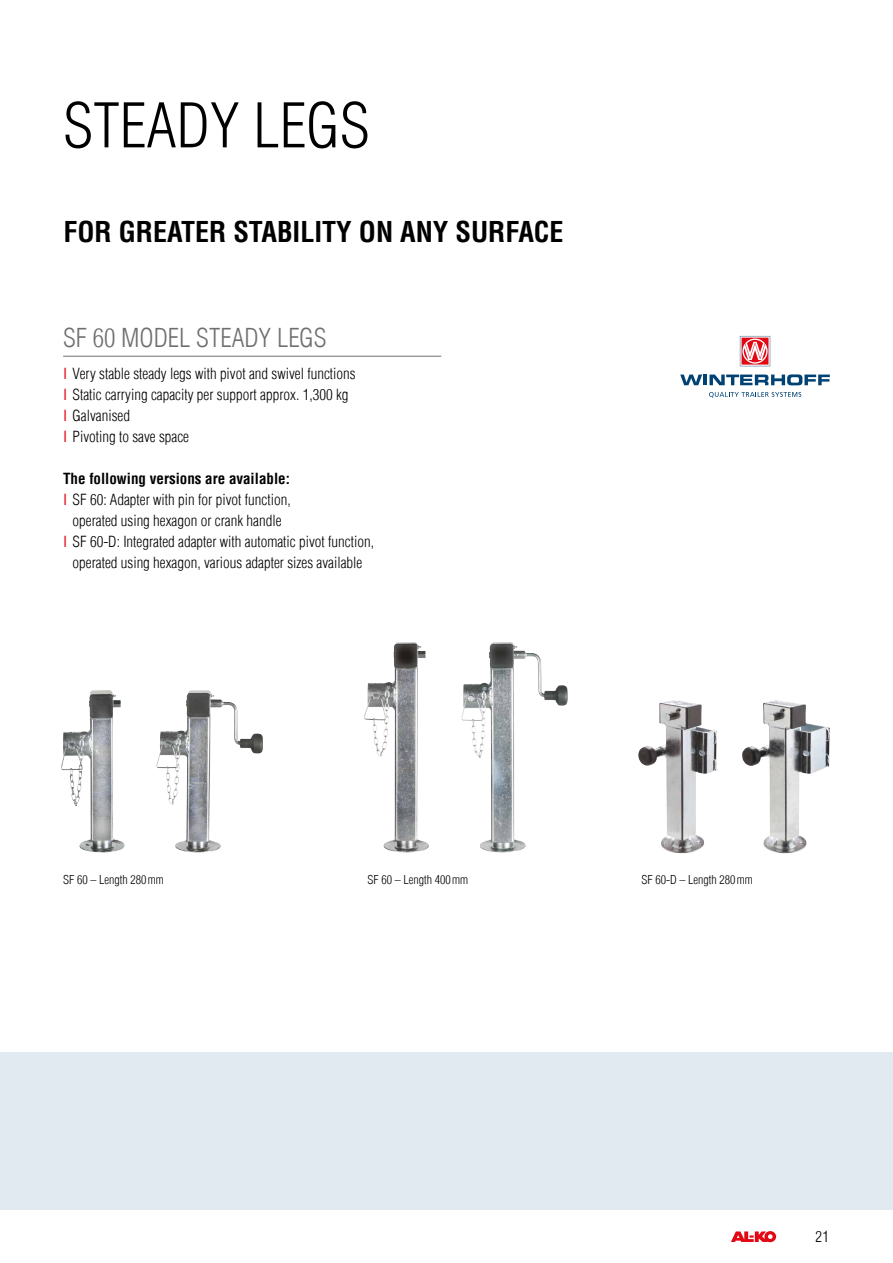
<style>
.page{position:relative;width:893px;height:1263px;background:#fff}
.page>*{position:absolute;margin:0;border:0;box-sizing:border-box;transform-origin:0 0}
.t1{font:300 condensed 60px "Helvetica Com";color:#000}
.t2{font:700 condensed 28.05px "Helvetica Com";color:#000}
.t3{font:300 condensed 25.5px "Helvetica Com";color:#706f6f}
.t4{font:300 condensed 15px/21px "Helvetica Com";color:#000}
.t5{font:700 condensed 15px "Helvetica Com";color:#000}
.t6{font:300 condensed 12px "Helvetica Com";color:#000}
.s1{font-weight:400;color:#e30613}
</style>
<div class="page">
<svg style="left:731px;top:1231px;width:45px;height:11px"></svg>
<div style="left:0;top:1052px;width:893px;height:158px;background:#e1eaf0"></div>
<svg style="left:680px;top:374px;width:150px;height:11px"></svg>
<svg style="left:740px;top:336px;width:30px;height:30px"></svg>
<svg style="left:709px;top:392px;width:92px;height:6px"></svg>
<img style="left:156px;top:691px;width:95px;height:162px">
<img style="left:61px;top:690px;width:64px;height:163px">
<img style="left:364px;top:642px;width:65px;height:210px">
<img style="left:461px;top:642px;width:65px;height:211px">
<img style="left:638px;top:700px;width:79px;height:153px">
<img style="left:742px;top:700px;width:88px;height:154px">
<hr style="left:63px;top:356px;width:378px;height:1px;background:#706f6f">
<h1 class="t1" style="left:63px;top:88px;width:308px">STEADY LEGS</h1>
<h2 class="t2" style="left:63px;top:213px;width:502px">FOR GREATER STABILITY ON ANY SURFACE</h2>
<h3 class="t3" style="left:63px;top:322px;width:265px">SF 60 MODEL STEADY LEGS</h3>
<p class="t4" style="left:63px;top:363px;width:294px"><span class="s1">I</span> Very stable steady legs with pivot and swivel functions <span class="s1">I</span> Static carrying capacity per support approx. 1,300 kg <span class="s1">I</span> Galvanised<br><span class="s1">I</span> Pivoting to save space</p>
<p class="t5" style="left:63px;top:469px;width:228px">The following versions are available:</p>
<p class="t4" style="left:63px;top:489px;width:229px"><span class="s1">I</span> SF 60: Adapter with pin for pivot function,</p>
<p class="t4" style="left:73px;top:510px;width:211px">operated using hexagon or crank handle</p>
<p class="t4" style="left:63px;top:531px;width:312px"><span class="s1">I</span> SF 60-D: Integrated adapter with automatic pivot function,</p>
<p class="t4" style="left:73px;top:552px;width:291px">operated using hexagon, various adapter sizes available</p>
<p class="t6" style="left:63px;top:872px;width:102px">SF 60 – Length 280mm</p>
<p class="t6" style="left:367px;top:872px;width:102px">SF 60 – Length 400mm</p>
<p class="t6" style="left:641px;top:872px;width:113px">SF 60-D – Length 280mm</p>
<p class="t4" style="left:815px;top:1226px;width:15px">21</p>
</div>
